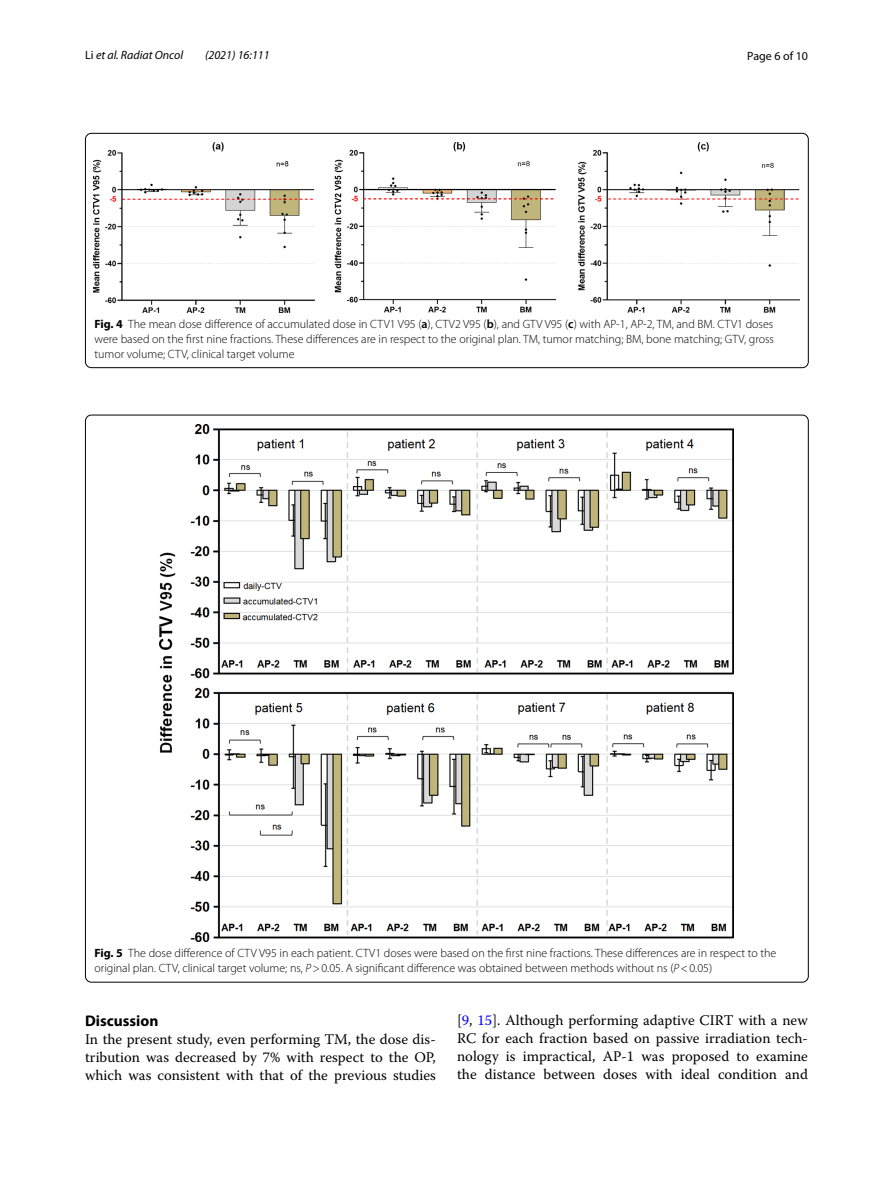
<style>
.page{position:relative;width:893px;height:1187px;background:#fff}
.page>*{position:absolute;margin:0;border:0;box-sizing:border-box;transform-origin:0 0}
.t1{font:700 15.45px "Myriad Pro";color:#000}
.t2{font:14.7px/18px "Warnock Pro";color:#000;text-align:justify}
.t3{font:300 12px/15px "Myriad Pro";color:#000;text-align:justify}
.t4{font:italic 12px "Myriad Pro";color:#000}
.t5{font:12px "Myriad Pro";color:#000}
.s1{font-style:normal}
.s2{font-weight:700}
.s3{font-weight:600}
.s4{font-style:italic}
.s5{color:#00f}
</style>
<div class="page">
<img style="left:94px;top:142px;width:706px;height:171px">
<div style="left:85px;top:133px;width:723px;height:235px;border:1px solid #000;border-radius:6px"></div>
<img style="left:160px;top:424px;width:574px;height:517px">
<p class="t4" style="left:85px;top:48px;width:100px"><span class="s1">Li</span> et al. Radiat Oncol</p>
<p class="t4" style="left:205px;top:48px;width:66px">(2021) 16:111</p>
<p class="t5" style="left:747px;top:48px;width:62px">Page 6 of 10</p>
<p class="t3" style="left:94px;top:316px;width:681px"><span class="s2">Fig. 4</span> The mean dose difference of accumulated dose in CTV1 V95 (<span class="s3">a</span>), CTV2 V95 (<span class="s3">b</span>), and GTV V95 (<span class="s3">c</span>) with AP-1, AP-2, TM, and BM. CTV1 doses were based on the first nine fractions. These differences are in respect to the original plan. TM, tumor matching; BM, bone matching; GTV, gross tumor volume; CTV, clinical target volume</p>
<p class="t3" style="left:94px;top:945px;width:683px"><span class="s2">Fig. 5</span> The dose difference of CTV V95 in each patient. CTV1 doses were based on the first nine fractions. These differences are in respect to the original plan. CTV, clinical target volume; ns, <span class="s4">P</span>&gt;0.05. A significant difference was obtained between methods without ns (<span class="s4">P</span>&lt;0.05)</p>
<p class="t1" style="left:85px;top:1010px;width:75px">Discussion</p>
<p class="t2" style="left:85px;top:1029px;width:352px">In the present study, even performing TM, the dose dis&shy;tribution was decreased by 7% with respect to the OP, which was consistent with that of the previous studies</p>
<p class="t2" style="left:457px;top:1010px;width:352px">[<span class="s5">9</span>, <span class="s5">15</span>]. Although performing adaptive CIRT with a new RC for each fraction based on passive irradiation tech&shy;nology is impractical, AP-1 was proposed to examine the distance between doses with ideal condition and</p>
</div>
